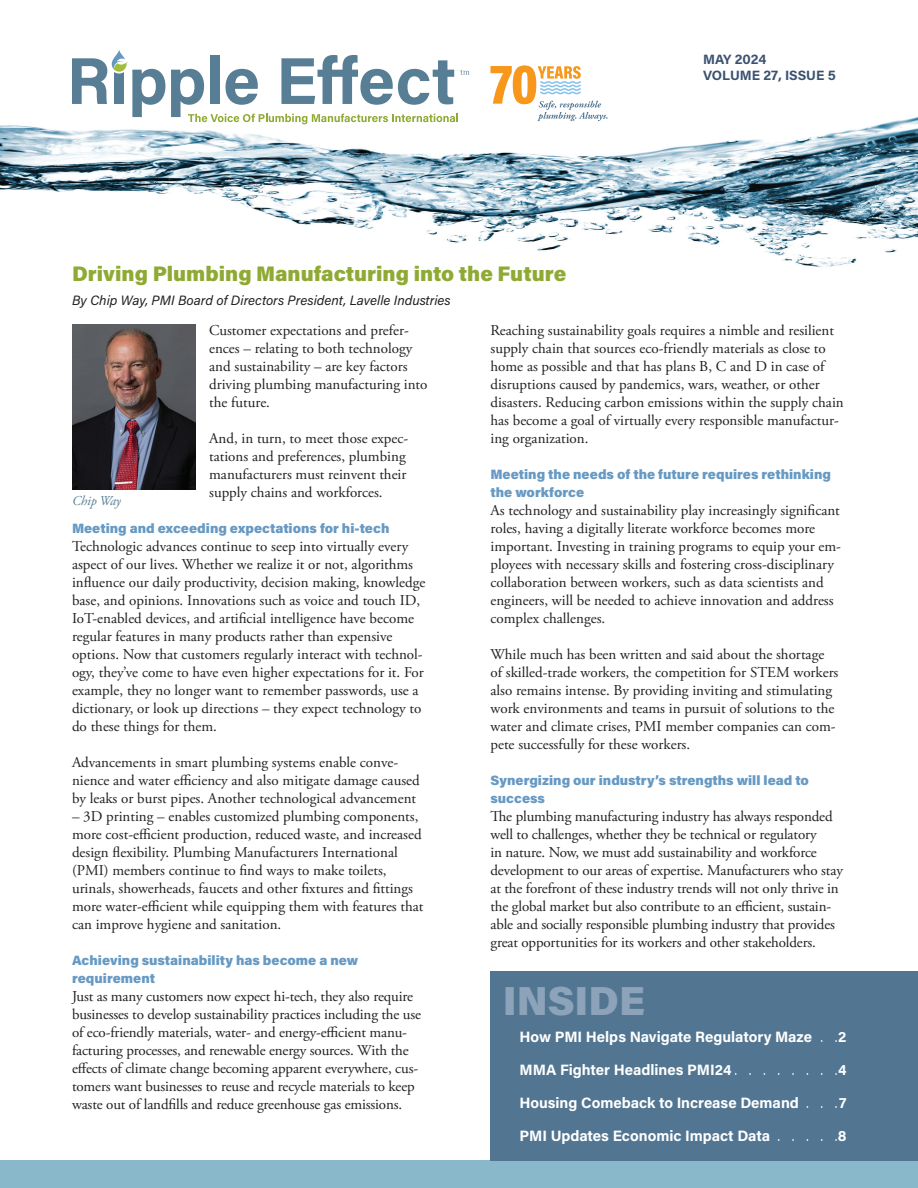
<style>
.page{position:relative;width:918px;height:1188px;background:#fff}
.page>*{position:absolute;margin:0;border:0;box-sizing:border-box;transform-origin:0 0}
.t1{font:900 40.5px "Acumin Pro";color:#8ca3ba}
.home_headline{font:900 21px "Acumin Pro";color:#8faa34}
.body{font:15px/18px "Adobe Garamond Pro";color:#231f20}
.t2{font:700 15px "Acumin Pro";color:#fff}
.firstlinebold{font:900 13.5px/18px "Acumin Pro";color:#6699c3}
.byline{font:italic 13.5px "Acumin Pro";color:#231f20}
.issue_text{font:700 13.5px/16.2px "Acumin Pro";color:#3a5271}
.t3{font:italic 13.5px "Adobe Garamond Pro";color:#577e95}
.s1{font-weight:300}
</style>
<div class="page">
<div style="left:0;top:1161px;width:918px;height:27px;background:#89b8ca"></div>
<img style="left:0;top:82px;width:918px;height:185px">
<div style="left:490px;top:971px;width:428px;height:190px;background:#527692"></div>
<svg style="left:171px;top:55px;width:299px;height:69px"></svg>
<svg style="left:72px;top:50px;width:93px;height:67px"></svg>
<svg style="left:490px;top:65px;width:117px;height:56px"></svg>
<img style="left:72px;top:324px;width:124px;height:165px">
<p class="issue_text" style="left:703px;top:50px;width:134px">MAY 2024<br>VOLUME 27, ISSUE 5</p>
<p class="home_headline" style="left:72px;top:259px;width:496px">Driving Plumbing Manufacturing into the Future</p>
<p class="body" style="left:490px;top:322px;width:355px">Reaching sustainability goals requires a nimble and resilient supply chain that sources eco-friendly materials as close to home as possible and that has plans B, C and D in case of disruptions caused by pandemics, wars, weather, or other disasters. Reducing carbon emissions within the supply chain has become a goal of virtually every responsible manufactur&shy;ing organization.</p>
<p class="firstlinebold" style="left:490px;top:465px;width:342px">Meeting the needs of the future requires rethinking the workforce</p>
<p class="body" style="left:490px;top:502px;width:352px">As technology and sustainability play increasingly significant roles, having a digitally literate workforce becomes more important. Investing in training programs to equip your em&shy;ployees with necessary skills and fostering cross-disciplinary collaboration between workers, such as data scientists and engineers, will be needed to achieve innovation and address complex challenges.</p>
<p class="body" style="left:490px;top:646px;width:350px">While much has been written and said about the shortage of skilled-trade workers, the competition for STEM workers also remains intense. By providing inviting and stimulating work environments and teams in pursuit of solutions to the water and climate crises, PMI member companies can com&shy;pete successfully for these workers.</p>
<p class="firstlinebold" style="left:490px;top:771px;width:320px">Synergizing our industry’s strengths will lead to success</p>
<p class="body" style="left:490px;top:808px;width:354px">The plumbing manufacturing industry has always responded well to challenges, whether they be technical or regulatory<br>in nature. Now, we must add sustainability and workforce development to our areas of expertise. Manufacturers who stay at the forefront of these industry trends will not only thrive in the global market but also contribute to an efficient, sustain&shy;able and socially responsible plumbing industry that provides great opportunities for its workers and other stakeholders.</p>
<p class="byline" style="left:72px;top:291px;width:380px">By Chip Way, PMI Board of Directors President, Lavelle Industries</p>
<p class="body" style="left:209px;top:322px;width:220px">Customer expectations and prefer&shy;ences – relating to both technology and sustainability – are key factors driving plumbing manufacturing into the future.</p>
<p class="body" style="left:209px;top:430px;width:201px">And, in turn, to meet those expec&shy;tations and preferences, plumbing manufacturers must reinvent their supply chains and workforces.</p>
<p class="firstlinebold" style="left:72px;top:519px;width:319px">Meeting and exceeding expectations for hi-tech</p>
<p class="body" style="left:72px;top:538px;width:355px">Technologic advances continue to seep into virtually every aspect of our lives. Whether we realize it or not, algorithms influence our daily productivity, decision making, knowledge base, and opinions. Innovations such as voice and touch ID, IoT-enabled devices, and artificial intelligence have become regular features in many products rather than expensive options. Now that customers regularly interact with technol&shy;ogy, they’ve come to have even higher expectations for it. For example, they no longer want to remember passwords, use a dictionary, or look up directions – they expect technology to do these things for them.</p>
<p class="body" style="left:72px;top:754px;width:349px">Advancements in smart plumbing systems enable conve&shy;nience and water efficiency and also mitigate damage caused by leaks or burst pipes. Another technological advancement</p>
<p class="body" style="left:72px;top:808px;width:353px">– 3D printing – enables customized plumbing components, more cost-efficient production, reduced waste, and increased design flexibility. Plumbing Manufacturers International (PMI) members continue to find ways to make toilets, urinals, showerheads, faucets and other fixtures and fittings more water-efficient while equipping them with features that can improve hygiene and sanitation.</p>
<p class="firstlinebold" style="left:72px;top:951px;width:288px">Achieving sustainability has become a new requirement</p>
<p class="body" style="left:72px;top:988px;width:351px">Just as many customers now expect hi-tech, they also require businesses to develop sustainability practices including the use of eco-friendly materials, water- and energy-efficient manu&shy;facturing processes, and renewable energy sources. With the effects of climate change becoming apparent everywhere, cus&shy;tomers want businesses to reuse and recycle materials to keep waste out of landfills and reduce greenhouse gas emissions.</p>
<p class="t3" style="left:72px;top:493px;width:50px">Chip Way</p>
<p class="t1" style="left:503px;top:973px;width:143px">INSIDE</p>
<p class="t2" style="left:519px;top:1026px;width:294px">How PMI Helps Navigate Regulatory Maze</p>
<p class="t2" style="left:838px;top:1026px;width:10px">2</p>
<p class="t2" style="left:519px;top:1059px;width:329px">MMA Fighter Headlines PMI24 <span class="s1">. . . . . . . .</span>4</p>
<p class="t2" style="left:519px;top:1092px;width:281px">Housing Comeback to Increase Demand</p>
<p class="t2" style="left:839px;top:1092px;width:9px">7</p>
<p class="t2" style="left:519px;top:1125px;width:252px">PMI Updates Economic Impact Data</p>
<p class="t2" style="left:838px;top:1125px;width:10px">8</p>
</div>
